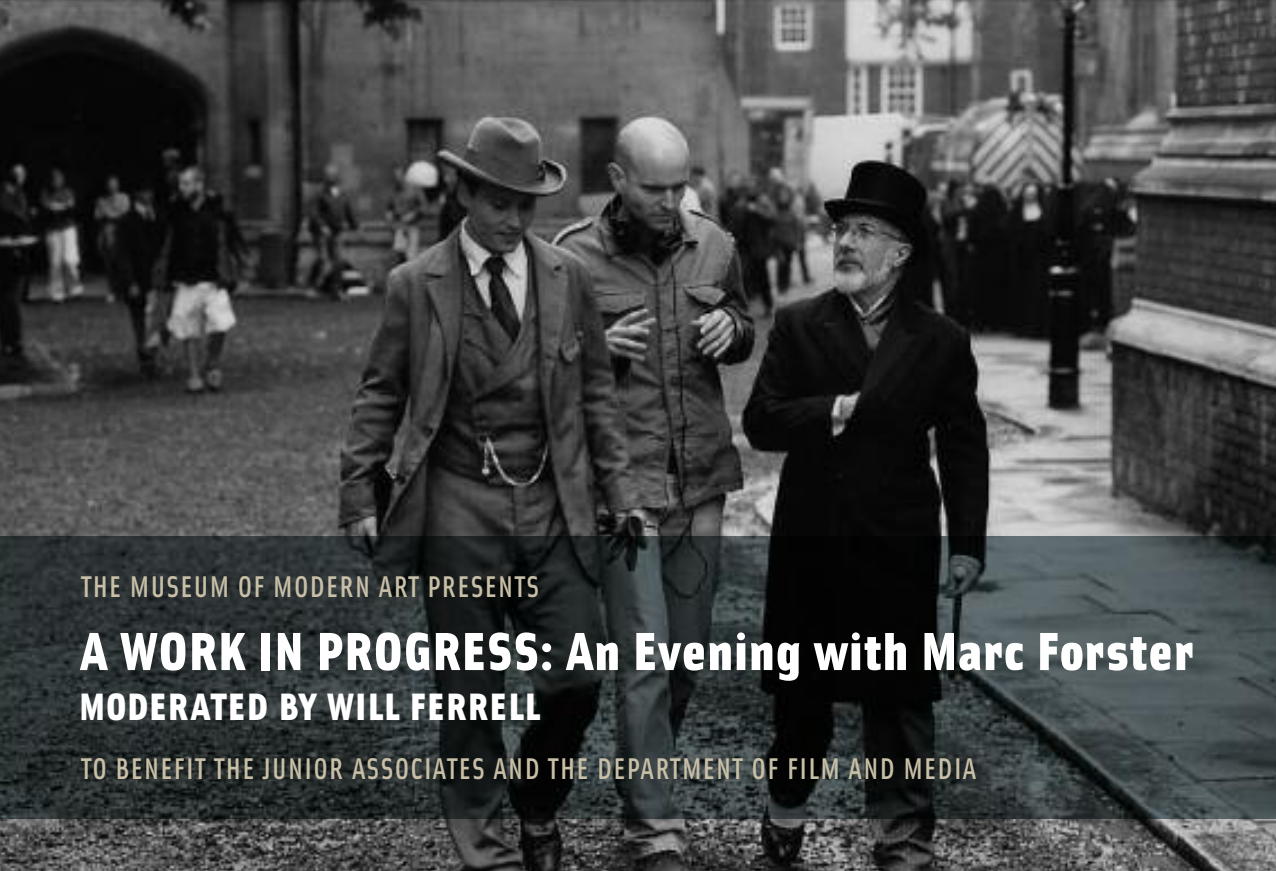
<style>
.page{position:relative;width:1276px;height:871px;background:#fff}
.page>*{position:absolute;margin:0;border:0;box-sizing:border-box;transform-origin:0 0}
.t1{font:53.77px "Solex Black Lining";letter-spacing:.025em;color:#fff}
.t2{font:38.25px "Solex Black Lining";letter-spacing:.05em;color:#fff}
.t3{font:29.93px "Solex Medium Lining";letter-spacing:.045em;color:#c8bfa7}
</style>
<div class="page">
<img style="left:0;top:1px;width:1276px;height:870px">
<img style="left:0;top:536px;width:1276px;height:282px">
<hr style="left:0;top:0;width:1276px;height:1px;background:#79878d">
<p class="t3" style="left:81px;top:569px;width:460px">THE MUSEUM OF MODERN ART PRESENTS</p>
<h1 class="t1" style="left:81px;top:620px;width:1114px">A WORK IN PROGRESS: An Evening with Marc Forster</h1>
<p class="t2" style="left:80px;top:684px;width:461px">MODERATED BY WILL FERRELL</p>
<p class="t3" style="left:81px;top:751px;width:897px">TO BENEFIT THE JUNIOR ASSOCIATES AND THE DEPARTMENT OF FILM AND MEDIA</p>
</div>
